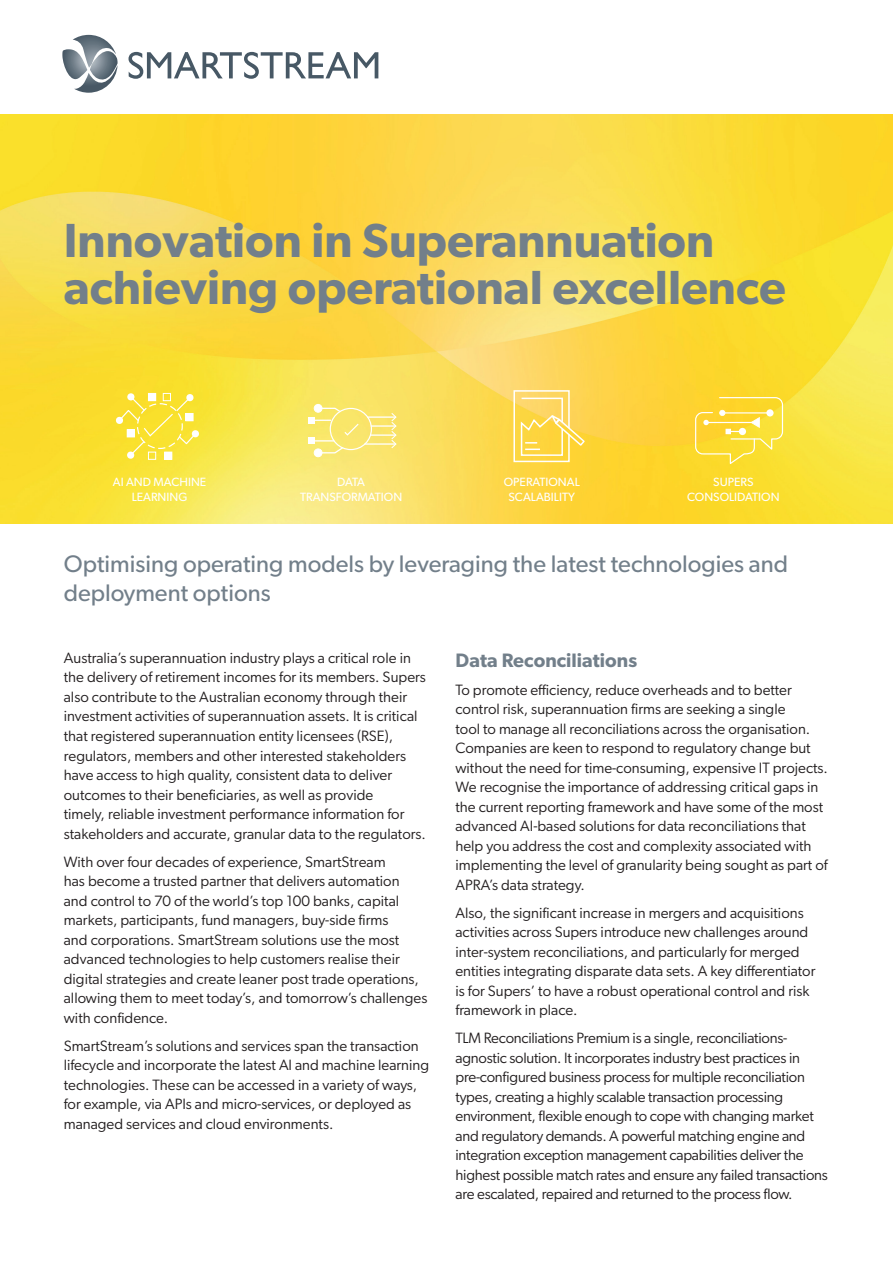
<style>
.page{position:relative;width:893px;height:1263px;background:#fff}
.page>*{position:absolute;margin:0;border:0;box-sizing:border-box;transform-origin:0 0}
.t1{font:600 48px/46.5px "Gibson";color:#727f8a}
.t2{font:24px/28.8px "Gibson";color:#727f8a}
.t3{font:600 19.5px "Gibson";color:#727f8a}
.t4{font:15px/19.5px "Gibson";color:#231f20}
.t5{font:12px/15px "Gibson";color:#fff;text-align:center}
</style>
<div class="page">
<svg style="left:62px;top:35px;width:56px;height:58px"></svg>
<svg style="left:129px;top:52px;width:249px;height:27px"></svg>
<img style="left:0;top:115px;width:893px;height:408px">
<svg style="left:115px;top:393px;width:84px;height:66px;background:#f9e343"></svg>
<div style="left:127px;top:430px;width:7px;height:7px;background:#fff"></div>
<div style="left:186px;top:413px;width:7px;height:8px;background:#fff"></div>
<div style="left:165px;top:452px;width:7px;height:7px;background:#fff"></div>
<div style="left:148px;top:452px;width:8px;height:8px;border:1px solid #fff"></div>
<div style="left:148px;top:393px;width:8px;height:8px;background:#fff"></div>
<div style="left:163px;top:393px;width:8px;height:8px;border:1px solid #fff"></div>
<hr style="left:371px;top:425px;width:24px;height:2px;background:#fff">
<div style="left:309px;top:417px;width:6px;height:7px;background:#fff"></div>
<hr style="left:370px;top:434px;width:25px;height:2px;background:#fff">
<div style="left:309px;top:437px;width:6px;height:7px;background:#fff"></div>
<hr style="left:368px;top:416px;width:27px;height:2px;background:#fff">
<svg style="left:314px;top:404px;width:28px;height:9px"></svg>
<hr style="left:365px;top:443px;width:30px;height:2px;background:#fff">
<svg style="left:391px;top:413px;width:6px;height:35px"></svg>
<svg style="left:311px;top:420px;width:49px;height:37px;background:#f9e97e"></svg>
<div style="left:330px;top:408px;width:42px;height:42px;border:1px solid #fff;border-radius:50%"></div>
<svg style="left:513px;top:389px;width:72px;height:74px;background:#fddb66"></svg>
<svg style="left:694px;top:396px;width:90px;height:70px;background:#fcdd44"></svg>
<h1 class="t1" style="left:64px;top:216px;width:724px">Innovation in Superannuation achieving operational excellence</h1>
<p class="t5" style="left:113px;top:474px;width:95px">AI AND MACHINE<br>LEARNING</p>
<p class="t5" style="left:300px;top:474px;width:104px">DATA<br>TRANSFORMATION</p>
<p class="t5" style="left:504px;top:474px;width:78px">OPERATIONAL<br>SCALABILITY</p>
<p class="t5" style="left:687px;top:474px;width:94px">SUPERS<br>CONSOLIDATION</p>
<h2 class="t2" style="left:64px;top:549px;width:726px">Optimising operating models by leveraging the latest technologies and deployment options</h2>
<p class="t4" style="left:64px;top:648px;width:364px">Australia’s superannuation industry plays a critical role in the delivery of retirement incomes for its members. Supers also contribute to the Australian economy through their investment activities of superannuation assets. It is critical that registered superannuation entity licensees (RSE), regulators, members and other interested stakeholders have access to high quality, consistent data to deliver outcomes to their beneficiaries, as well as provide<br>timely, reliable investment performance information for stakeholders and accurate, granular data to the regulators.</p>
<p class="t4" style="left:64px;top:851px;width:365px">With over four decades of experience, SmartStream<br>has become a trusted partner that delivers automation<br>and control to 70 of the world’s top 100 banks, capital markets, participants, fund managers, buy-side firms<br>and corporations. SmartStream solutions use the most advanced technologies to help customers realise their digital strategies and create leaner post trade operations, allowing them to meet today’s, and tomorrow’s challenges with confidence.</p>
<p class="t4" style="left:64px;top:1035px;width:367px">SmartStream’s solutions and services span the transaction lifecycle and incorporate the latest AI and machine learning technologies. These can be accessed in a variety of ways, for example, via APIs and micro-services, or deployed as managed services and cloud environments.</p>
<h3 class="t3" style="left:455px;top:648px;width:183px">Data Reconciliations</h3>
<p class="t4" style="left:455px;top:679px;width:374px">To promote efficiency, reduce overheads and to better control risk, superannuation firms are seeking a single<br>tool to manage all reconciliations across the organisation.<br>Companies are keen to respond to regulatory change but without the need for time-consuming, expensive IT projects.<br>We recognise the importance of addressing critical gaps in the current reporting framework and have some of the most advanced AI-based solutions for data reconciliations that help you address the cost and complexity associated with implementing the level of granularity being sought as part of APRA’s data strategy.</p>
<p class="t4" style="left:455px;top:902px;width:361px">Also, the significant increase in mergers and acquisitions activities across Supers introduce new challenges around inter-system reconciliations, and particularly for merged entities integrating disparate data sets. A key differentiator is for Supers’ to have a robust operational control and risk framework in place.</p>
<p class="t4" style="left:455px;top:1028px;width:374px">TLM Reconciliations Premium is a single, reconciliations&shy;agnostic solution. It incorporates industry best practices in pre-configured business process for multiple reconciliation types, creating a highly scalable transaction processing environment, flexible enough to cope with changing market and regulatory demands. A powerful matching engine and integration exception management capabilities deliver the highest possible match rates and ensure any failed transactions are escalated, repaired and returned to the process flow.</p>
</div>
